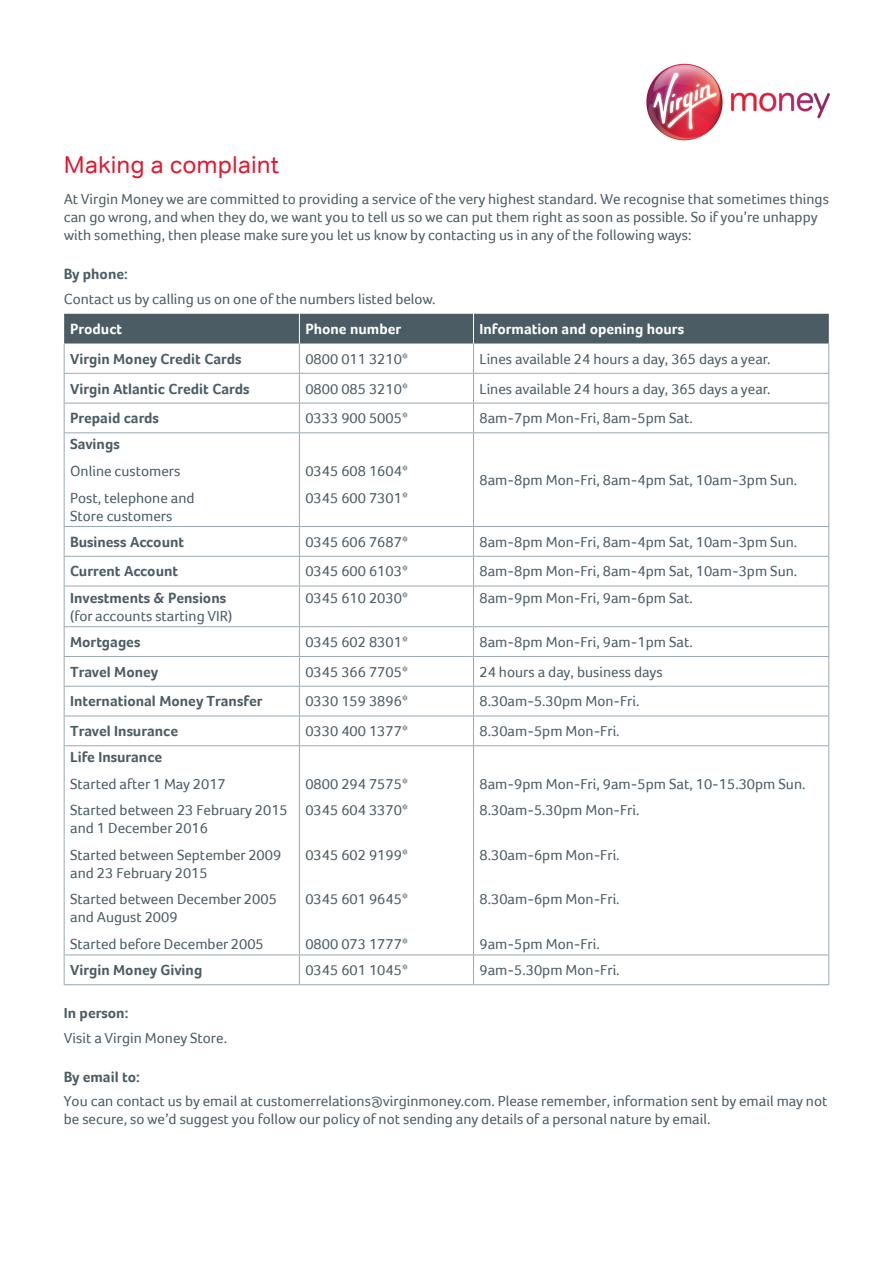
<style>
.page{position:relative;width:893px;height:1263px;background:#fff}
.page>*{position:absolute;margin:0;border:0;box-sizing:border-box;transform-origin:0 0}
.t1{font:24px "Tondo";color:#e11931}
.t2{font:15px/18px "Foco";color:#4c5c65}
.t3{font:700 15px "Foco";color:#4c5c65}
.t4{font:700 15px "Foco";color:#fff}
</style>
<div class="page">
<img style="left:646px;top:63px;width:185px;height:78px">
<hr style="left:64px;top:343px;width:1px;height:30px;background:#9aa8b0">
<hr style="left:299px;top:343px;width:1px;height:30px;background:#9aa8b0">
<hr style="left:473px;top:343px;width:1px;height:30px;background:#9aa8b0">
<hr style="left:828px;top:343px;width:1px;height:30px;background:#9aa8b0">
<hr style="left:64px;top:373px;width:235px;height:1px;background:#9aa8b0">
<hr style="left:299px;top:373px;width:174px;height:1px;background:#9aa8b0">
<hr style="left:473px;top:373px;width:356px;height:1px;background:#9aa8b0">
<hr style="left:64px;top:403px;width:235px;height:1px;background:#9aa8b0">
<svg style="left:64px;top:374px;width:1px;height:58px"></svg>
<hr style="left:299px;top:403px;width:174px;height:1px;background:#9aa8b0">
<svg style="left:299px;top:374px;width:1px;height:58px"></svg>
<hr style="left:473px;top:403px;width:356px;height:1px;background:#9aa8b0">
<svg style="left:473px;top:374px;width:1px;height:58px"></svg>
<svg style="left:828px;top:374px;width:1px;height:58px"></svg>
<hr style="left:64px;top:432px;width:235px;height:1px;background:#9aa8b0">
<hr style="left:64px;top:433px;width:1px;height:93px;background:#9aa8b0">
<hr style="left:299px;top:432px;width:174px;height:1px;background:#9aa8b0">
<hr style="left:299px;top:433px;width:1px;height:93px;background:#9aa8b0">
<hr style="left:473px;top:432px;width:356px;height:1px;background:#9aa8b0">
<hr style="left:473px;top:433px;width:1px;height:93px;background:#9aa8b0">
<hr style="left:828px;top:433px;width:1px;height:93px;background:#9aa8b0">
<hr style="left:64px;top:526px;width:235px;height:1px;background:#9aa8b0">
<hr style="left:299px;top:526px;width:174px;height:1px;background:#9aa8b0">
<hr style="left:473px;top:526px;width:356px;height:1px;background:#9aa8b0">
<hr style="left:64px;top:556px;width:235px;height:1px;background:#9aa8b0">
<svg style="left:64px;top:527px;width:1px;height:59px"></svg>
<hr style="left:299px;top:556px;width:174px;height:1px;background:#9aa8b0">
<svg style="left:299px;top:527px;width:1px;height:59px"></svg>
<hr style="left:473px;top:556px;width:356px;height:1px;background:#9aa8b0">
<svg style="left:473px;top:527px;width:1px;height:59px"></svg>
<svg style="left:828px;top:527px;width:1px;height:59px"></svg>
<hr style="left:64px;top:586px;width:235px;height:1px;background:#9aa8b0">
<hr style="left:299px;top:586px;width:174px;height:1px;background:#9aa8b0">
<hr style="left:299px;top:586px;width:1px;height:40px;background:#9aa8b0">
<hr style="left:473px;top:586px;width:356px;height:1px;background:#9aa8b0">
<hr style="left:473px;top:586px;width:1px;height:40px;background:#9aa8b0">
<hr style="left:64px;top:626px;width:235px;height:1px;background:#9aa8b0">
<hr style="left:299px;top:626px;width:174px;height:1px;background:#9aa8b0">
<hr style="left:473px;top:626px;width:356px;height:1px;background:#9aa8b0">
<hr style="left:64px;top:656px;width:235px;height:1px;background:#9aa8b0">
<hr style="left:299px;top:656px;width:174px;height:1px;background:#9aa8b0">
<hr style="left:473px;top:656px;width:356px;height:1px;background:#9aa8b0">
<hr style="left:64px;top:686px;width:235px;height:1px;background:#9aa8b0">
<hr style="left:299px;top:686px;width:174px;height:1px;background:#9aa8b0">
<hr style="left:473px;top:686px;width:356px;height:1px;background:#9aa8b0">
<div style="left:64px;top:314px;width:765px;height:29px;background:#4c5c65"></div>
<hr style="left:64px;top:586px;width:1px;height:40px;background:#9aa8b0">
<hr style="left:828px;top:586px;width:1px;height:40px;background:#9aa8b0">
<hr style="left:64px;top:716px;width:235px;height:1px;background:#9aa8b0">
<svg style="left:64px;top:627px;width:1px;height:118px"></svg>
<hr style="left:299px;top:716px;width:174px;height:1px;background:#9aa8b0">
<svg style="left:299px;top:627px;width:1px;height:118px"></svg>
<hr style="left:473px;top:716px;width:356px;height:1px;background:#9aa8b0">
<svg style="left:473px;top:627px;width:1px;height:118px"></svg>
<svg style="left:828px;top:627px;width:1px;height:118px"></svg>
<hr style="left:64px;top:745px;width:235px;height:1px;background:#9aa8b0">
<hr style="left:64px;top:746px;width:1px;height:208px;background:#9aa8b0">
<hr style="left:299px;top:745px;width:174px;height:1px;background:#9aa8b0">
<hr style="left:299px;top:746px;width:1px;height:208px;background:#9aa8b0">
<hr style="left:473px;top:745px;width:356px;height:1px;background:#9aa8b0">
<hr style="left:473px;top:746px;width:1px;height:208px;background:#9aa8b0">
<hr style="left:828px;top:746px;width:1px;height:208px;background:#9aa8b0">
<hr style="left:64px;top:954px;width:235px;height:1px;background:#9aa8b0">
<svg style="left:64px;top:955px;width:1px;height:29px"></svg>
<hr style="left:299px;top:954px;width:174px;height:1px;background:#9aa8b0">
<svg style="left:299px;top:955px;width:1px;height:29px"></svg>
<hr style="left:473px;top:954px;width:356px;height:1px;background:#9aa8b0">
<svg style="left:473px;top:955px;width:1px;height:29px"></svg>
<svg style="left:828px;top:955px;width:1px;height:29px"></svg>
<hr style="left:64px;top:984px;width:235px;height:1px;background:#9aa8b0">
<hr style="left:299px;top:984px;width:174px;height:1px;background:#9aa8b0">
<hr style="left:473px;top:984px;width:356px;height:1px;background:#9aa8b0">
<p class="t1" style="left:64px;top:150px;width:217px">Making a complaint</p>
<p class="t2" style="left:64px;top:190px;width:767px">At Virgin Money we are committed to providing a service of the very highest standard. We recognise that sometimes things can go wrong, and when they do, we want you to tell us so we can put them right as soon as possible. So if you’re unhappy with something, then please make sure you let us know by contacting us in any of the following ways:</p>
<p class="t3" style="left:64px;top:265px;width:66px">By phone:</p>
<p class="t2" style="left:64px;top:289px;width:373px">Contact us by calling us on one of the numbers listed below.</p>
<p class="t4" style="left:70px;top:320px;width:53px">Product</p>
<p class="t4" style="left:305px;top:320px;width:97px">Phone number</p>
<p class="t4" style="left:479px;top:320px;width:206px">Information and opening hours</p>
<p class="t3" style="left:70px;top:350px;width:173px">Virgin Money Credit Cards</p>
<p class="t2" style="left:305px;top:350px;width:104px">0800 011 3210*</p>
<p class="t2" style="left:479px;top:350px;width:292px">Lines available 24 hours a day, 365 days a year.</p>
<p class="t3" style="left:70px;top:380px;width:181px">Virgin Atlantic Credit Cards</p>
<p class="t2" style="left:305px;top:379px;width:104px">0800 085 3210*</p>
<p class="t2" style="left:479px;top:379px;width:292px">Lines available 24 hours a day, 365 days a year.</p>
<p class="t3" style="left:70px;top:409px;width:90px">Prepaid cards</p>
<p class="t2" style="left:305px;top:409px;width:104px">0333 900 5005*</p>
<p class="t2" style="left:479px;top:409px;width:215px">8am-7pm Mon-Fri, 8am-5pm Sat.</p>
<p class="t3" style="left:70px;top:436px;width:51px">Savings</p>
<p class="t2" style="left:70px;top:462px;width:112px">Online customers</p>
<p class="t2" style="left:70px;top:488px;width:126px">Post, telephone and<br>Store customers</p>
<p class="t2" style="left:305px;top:462px;width:104px">0345 608 1604*</p>
<p class="t2" style="left:305px;top:488px;width:104px">0345 600 7301*</p>
<p class="t2" style="left:479px;top:471px;width:319px">8am-8pm Mon-Fri, 8am-4pm Sat, 10am-3pm Sun.</p>
<p class="t3" style="left:70px;top:533px;width:115px">Business Account</p>
<p class="t2" style="left:305px;top:532px;width:104px">0345 606 7687*</p>
<p class="t2" style="left:479px;top:532px;width:319px">8am-8pm Mon-Fri, 8am-4pm Sat, 10am-3pm Sun.</p>
<p class="t3" style="left:70px;top:563px;width:109px">Current Account</p>
<p class="t2" style="left:305px;top:562px;width:104px">0345 600 6103*</p>
<p class="t2" style="left:479px;top:562px;width:319px">8am-8pm Mon-Fri, 8am-4pm Sat, 10am-3pm Sun.</p>
<p class="t3" style="left:70px;top:589px;width:158px">Investments &amp; Pensions</p>
<p class="t2" style="left:70px;top:606px;width:164px">(for accounts starting VIR)</p>
<p class="t2" style="left:305px;top:588px;width:104px">0345 610 2030*</p>
<p class="t2" style="left:479px;top:588px;width:215px">8am-9pm Mon-Fri, 9am-6pm Sat.</p>
<p class="t3" style="left:70px;top:633px;width:72px">Mortgages</p>
<p class="t2" style="left:305px;top:633px;width:104px">0345 602 8301*</p>
<p class="t2" style="left:479px;top:633px;width:215px">8am-8pm Mon-Fri, 9am-1pm Sat.</p>
<p class="t3" style="left:70px;top:663px;width:90px">Travel Money</p>
<p class="t2" style="left:305px;top:662px;width:104px">0345 366 7705*</p>
<p class="t2" style="left:479px;top:662px;width:185px">24 hours a day, business days</p>
<p class="t3" style="left:70px;top:692px;width:194px">International Money Transfer</p>
<p class="t2" style="left:305px;top:692px;width:104px">0330 159 3896*</p>
<p class="t2" style="left:479px;top:692px;width:161px">8.30am-5.30pm Mon-Fri.</p>
<p class="t3" style="left:70px;top:722px;width:109px">Travel Insurance</p>
<p class="t2" style="left:305px;top:722px;width:104px">0330 400 1377*</p>
<p class="t2" style="left:479px;top:722px;width:142px">8.30am-5pm Mon-Fri.</p>
<p class="t3" style="left:70px;top:748px;width:94px">Life Insurance</p>
<p class="t2" style="left:70px;top:775px;width:157px">Started after 1 May 2017</p>
<p class="t2" style="left:70px;top:801px;width:219px">Started between 23 February 2015 and 1 December 2016</p>
<p class="t2" style="left:70px;top:846px;width:213px">Started between September 2009 and 23 February 2015</p>
<p class="t2" style="left:70px;top:890px;width:208px">Started between December 2005 and August 2009</p>
<p class="t2" style="left:70px;top:935px;width:195px">Started before December 2005</p>
<p class="t2" style="left:305px;top:775px;width:104px">0800 294 7575*</p>
<p class="t2" style="left:305px;top:801px;width:104px">0345 604 3370*</p>
<p class="t2" style="left:305px;top:846px;width:104px">0345 602 9199*</p>
<p class="t2" style="left:305px;top:890px;width:104px">0345 601 9645*</p>
<p class="t2" style="left:305px;top:935px;width:104px">0800 073 1777*</p>
<p class="t2" style="left:479px;top:775px;width:328px">8am-9pm Mon-Fri, 9am-5pm Sat, 10-15.30pm Sun.</p>
<p class="t2" style="left:479px;top:801px;width:161px">8.30am-5.30pm Mon-Fri.</p>
<p class="t2" style="left:479px;top:846px;width:142px">8.30am-6pm Mon-Fri.</p>
<p class="t2" style="left:479px;top:890px;width:142px">8.30am-6pm Mon-Fri.</p>
<p class="t2" style="left:479px;top:935px;width:122px">9am-5pm Mon-Fri.</p>
<p class="t3" style="left:70px;top:961px;width:134px">Virgin Money Giving</p>
<p class="t2" style="left:305px;top:961px;width:104px">0345 601 1045*</p>
<p class="t2" style="left:479px;top:961px;width:142px">9am-5.30pm Mon-Fri.</p>
<p class="t3" style="left:64px;top:1004px;width:66px">In person:</p>
<p class="t2" style="left:64px;top:1028px;width:165px">Visit a Virgin Money Store.</p>
<p class="t3" style="left:64px;top:1068px;width:78px">By email to:</p>
<p class="t2" style="left:64px;top:1092px;width:765px">You can contact us by email at customerrelations@virginmoney.com. Please remember, information sent by email may not be secure, so we’d suggest you follow our policy of not sending any details of a personal nature by email.</p>
</div>
